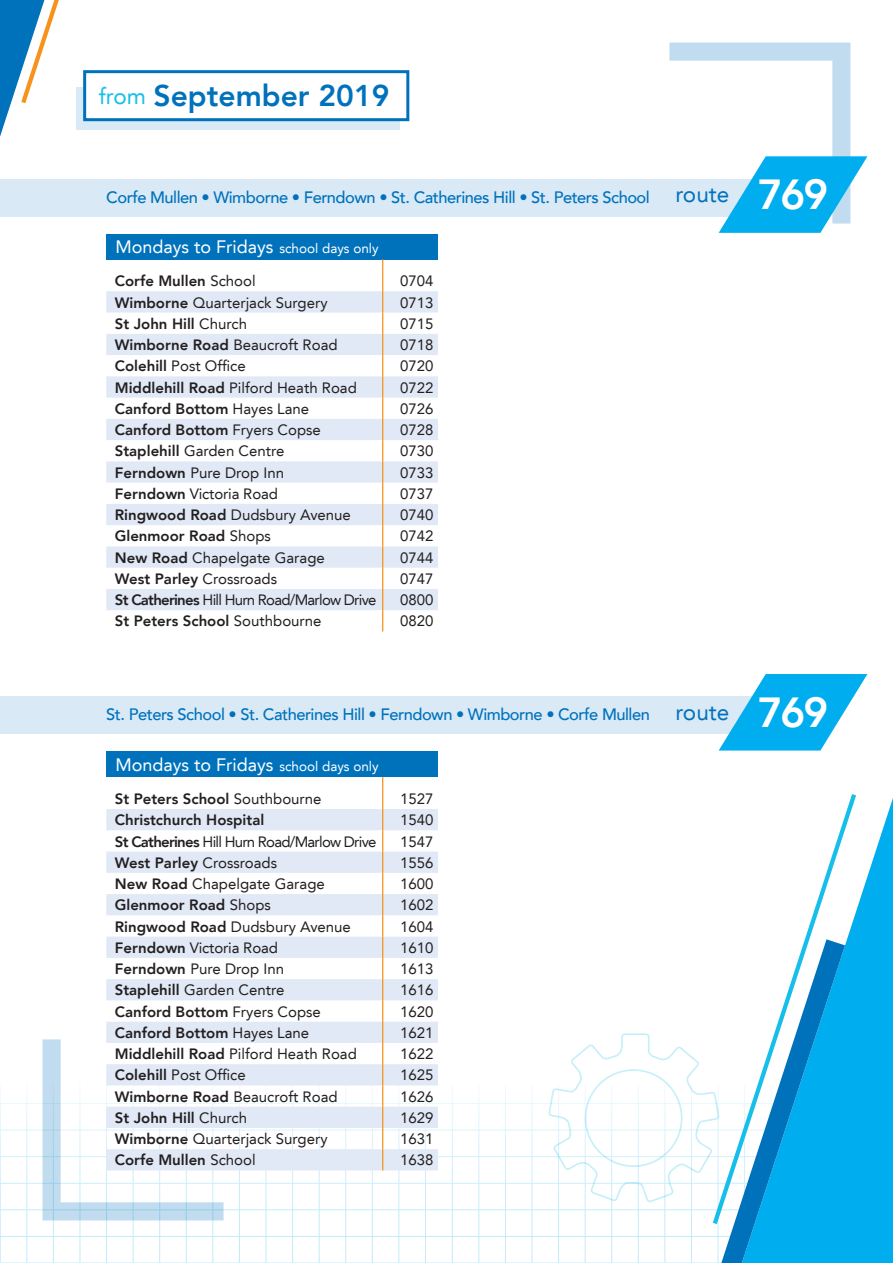
<style>
.page{position:relative;width:893px;height:1263px;background:#fff}
.page>*{position:absolute;margin:0;border:0;box-sizing:border-box;transform-origin:0 0}
.t1{font:800 30px "Avenir LT";color:#0072bc}
.t2{font:18px "Avenir LT";color:#fff}
.t3{font:500 16.5px "Avenir LT";letter-spacing:-.03em;color:#0072bc}
.t4{font:15px "Avenir LT";color:#231f20}
.t5{font:800 15px "Avenir LT";color:#231f20}
.t6{font:15px "Avenir LT";letter-spacing:-.05em;color:#231f20}
.s1{font-weight:400;font-size:22.5px;color:#15bfe9}
.s2{font-weight:400;font-size:22.5px}
.s3{font-weight:800;font-size:42px;color:#fff}
.s4{font-size:13.5px}
.s5{font-weight:400}
.s6{font-weight:800}
</style>
<div class="page">
<hr style="left:0;top:1103px;width:891px;height:1px;background:#00aeef">
<hr style="left:0;top:1130px;width:891px;height:1px;background:#00aeef">
<hr style="left:0;top:1156px;width:891px;height:1px;background:#00aeef">
<hr style="left:0;top:1183px;width:891px;height:1px;background:#00aeef">
<hr style="left:0;top:1209px;width:891px;height:1px;background:#00aeef">
<hr style="left:0;top:1236px;width:891px;height:1px;background:#00aeef">
<hr style="left:0;top:1262px;width:891px;height:1px;background:#00aeef">
<hr style="left:425px;top:1084px;width:1px;height:179px;background:#00aeef">
<hr style="left:399px;top:1084px;width:1px;height:179px;background:#00aeef">
<hr style="left:372px;top:1084px;width:1px;height:179px;background:#00aeef">
<hr style="left:345px;top:1084px;width:1px;height:179px;background:#00aeef">
<hr style="left:319px;top:1084px;width:1px;height:179px;background:#00aeef">
<hr style="left:292px;top:1084px;width:1px;height:179px;background:#00aeef">
<hr style="left:266px;top:1084px;width:1px;height:179px;background:#00aeef">
<hr style="left:239px;top:1084px;width:1px;height:179px;background:#00aeef">
<hr style="left:213px;top:1084px;width:1px;height:179px;background:#00aeef">
<hr style="left:186px;top:1084px;width:1px;height:179px;background:#00aeef">
<hr style="left:159px;top:1084px;width:1px;height:179px;background:#00aeef">
<hr style="left:133px;top:1084px;width:1px;height:179px;background:#00aeef">
<hr style="left:106px;top:1084px;width:1px;height:179px;background:#00aeef">
<hr style="left:80px;top:1084px;width:1px;height:179px;background:#00aeef">
<hr style="left:53px;top:1084px;width:1px;height:179px;background:#00aeef">
<hr style="left:27px;top:1084px;width:1px;height:179px;background:#00aeef">
<hr style="left:0;top:1084px;width:1px;height:179px;background:#00aeef">
<hr style="left:532px;top:1084px;width:1px;height:179px;background:#00aeef">
<hr style="left:505px;top:1084px;width:1px;height:179px;background:#00aeef">
<hr style="left:479px;top:1084px;width:1px;height:179px;background:#00aeef">
<hr style="left:452px;top:1084px;width:1px;height:179px;background:#00aeef">
<svg style="left:845px;top:798px;width:48px;height:465px;background:#1eb7f0"></svg>
<svg style="left:805px;top:794px;width:51px;height:430px"></svg>
<svg style="left:0;top:0;width:59px;height:137px"></svg>
<svg style="left:43px;top:1039px;width:181px;height:181px"></svg>
<svg style="left:548px;top:939px;width:297px;height:324px"></svg>
<svg style="left:77px;top:87px;width:323px;height:43px;background:#d4e6f3"></svg>
<div style="left:83px;top:70px;width:326px;height:51px;background:#fff;border:3px solid #0072bc"></div>
<div style="left:106px;top:234px;width:332px;height:25px;background:#0072bc"></div>
<svg style="left:106px;top:291px;width:332px;height:319px;fill:#e1e9f6"></svg>
<svg style="left:382px;top:259px;width:1px;height:372px"></svg>
<div style="left:0;top:179px;width:766px;height:37px;background:#d9e9f5"></div>
<svg style="left:669px;top:43px;width:198px;height:190px"></svg>
<div style="left:0;top:697px;width:787px;height:37px;background:#d9e9f5"></div>
<svg style="left:719px;top:674px;width:148px;height:76px"></svg>
<div style="left:106px;top:752px;width:332px;height:25px;background:#0072bc"></div>
<svg style="left:106px;top:809px;width:332px;height:361px;fill:#e2e9f6"></svg>
<svg style="left:382px;top:777px;width:1px;height:393px"></svg>
<h1 class="t1" style="left:99px;top:77px;width:292px"><span class="s1">from</span> September 2019</h1>
<p class="t3" style="left:106px;top:187px;width:723px">Corfe Mullen • Wimborne • Ferndown • St. Catherines Hill • St. Peters School <span class="s2">route</span> <span class="s3">769</span></p>
<p class="t2" style="left:115px;top:236px;width:265px">Mondays to Fridays <span class="s4">school days only</span></p>
<p class="t5" style="left:115px;top:272px;width:142px">Corfe Mullen <span class="s5">School</span></p>
<p class="t4" style="left:400px;top:272px;width:35px">0704</p>
<p class="t4" style="left:115px;top:294px;width:214px"><span class="s6">Wimborne</span> Quarterjack Surgery</p>
<p class="t4" style="left:400px;top:294px;width:35px">0713</p>
<p class="t5" style="left:115px;top:315px;width:134px">St John Hill <span class="s5">Church</span></p>
<p class="t4" style="left:400px;top:315px;width:35px">0715</p>
<p class="t4" style="left:115px;top:336px;width:224px"><span class="s6">Wimborne Road</span> Beaucroft Road</p>
<p class="t4" style="left:400px;top:336px;width:35px">0718</p>
<p class="t4" style="left:115px;top:357px;width:132px"><span class="s6">Colehill</span> Post Office</p>
<p class="t4" style="left:400px;top:357px;width:35px">0720</p>
<p class="t4" style="left:115px;top:379px;width:244px"><span class="s6">Middlehill Road</span> Pilford Heath Road</p>
<p class="t4" style="left:400px;top:379px;width:35px">0722</p>
<p class="t5" style="left:115px;top:400px;width:196px">Canford Bottom <span class="s5">Hayes Lane</span></p>
<p class="t4" style="left:400px;top:400px;width:35px">0726</p>
<p class="t5" style="left:115px;top:421px;width:208px">Canford Bottom <span class="s5">Fryers Copse</span></p>
<p class="t4" style="left:400px;top:421px;width:35px">0728</p>
<p class="t4" style="left:115px;top:442px;width:171px"><span class="s6">Staplehill</span> Garden Centre</p>
<p class="t4" style="left:400px;top:442px;width:35px">0730</p>
<p class="t4" style="left:115px;top:464px;width:171px"><span class="s6">Ferndown</span> Pure Drop Inn</p>
<p class="t4" style="left:400px;top:464px;width:35px">0733</p>
<p class="t4" style="left:115px;top:485px;width:165px"><span class="s6">Ferndown</span> Victoria Road</p>
<p class="t4" style="left:400px;top:485px;width:35px">0737</p>
<p class="t4" style="left:115px;top:506px;width:238px"><span class="s6">Ringwood Road</span> Dudsbury Avenue</p>
<p class="t4" style="left:400px;top:506px;width:35px">0740</p>
<p class="t5" style="left:115px;top:527px;width:158px">Glenmoor Road <span class="s5">Shops</span></p>
<p class="t4" style="left:400px;top:527px;width:35px">0742</p>
<p class="t4" style="left:115px;top:549px;width:212px"><span class="s6">New Road</span> Chapelgate Garage</p>
<p class="t4" style="left:400px;top:549px;width:35px">0744</p>
<p class="t5" style="left:115px;top:570px;width:164px">West Parley <span class="s5">Crossroads</span></p>
<p class="t4" style="left:400px;top:570px;width:35px">0747</p>
<p class="t6" style="left:115px;top:591px;width:263px"><span class="s6">St Catherines</span> Hill Hurn Road/Marlow Drive</p>
<p class="t4" style="left:400px;top:591px;width:35px">0800</p>
<p class="t5" style="left:115px;top:612px;width:208px">St Peters School <span class="s5">Southbourne</span></p>
<p class="t4" style="left:400px;top:612px;width:35px">0820</p>
<p class="t3" style="left:106px;top:705px;width:723px">St. Peters School • St. Catherines Hill • Ferndown • Wimborne • Corfe Mullen <span class="s2">route</span> <span class="s3">769</span></p>
<p class="t2" style="left:115px;top:754px;width:265px">Mondays to Fridays <span class="s4">school days only</span></p>
<p class="t5" style="left:115px;top:790px;width:208px">St Peters School <span class="s5">Southbourne</span></p>
<p class="t4" style="left:400px;top:790px;width:35px">1527</p>
<p class="t5" style="left:115px;top:811px;width:151px">Christchurch Hospital</p>
<p class="t4" style="left:400px;top:811px;width:35px">1540</p>
<p class="t6" style="left:115px;top:833px;width:263px"><span class="s6">St Catherines</span> Hill Hurn Road/Marlow Drive</p>
<p class="t4" style="left:400px;top:833px;width:35px">1547</p>
<p class="t5" style="left:115px;top:854px;width:164px">West Parley <span class="s5">Crossroads</span></p>
<p class="t4" style="left:400px;top:854px;width:35px">1556</p>
<p class="t4" style="left:115px;top:875px;width:212px"><span class="s6">New Road</span> Chapelgate Garage</p>
<p class="t4" style="left:400px;top:875px;width:35px">1600</p>
<p class="t5" style="left:115px;top:896px;width:158px">Glenmoor Road <span class="s5">Shops</span></p>
<p class="t4" style="left:400px;top:896px;width:35px">1602</p>
<p class="t4" style="left:115px;top:918px;width:238px"><span class="s6">Ringwood Road</span> Dudsbury Avenue</p>
<p class="t4" style="left:400px;top:918px;width:35px">1604</p>
<p class="t4" style="left:115px;top:939px;width:165px"><span class="s6">Ferndown</span> Victoria Road</p>
<p class="t4" style="left:400px;top:939px;width:35px">1610</p>
<p class="t4" style="left:115px;top:960px;width:171px"><span class="s6">Ferndown</span> Pure Drop Inn</p>
<p class="t4" style="left:400px;top:960px;width:35px">1613</p>
<p class="t4" style="left:115px;top:981px;width:171px"><span class="s6">Staplehill</span> Garden Centre</p>
<p class="t4" style="left:400px;top:981px;width:35px">1616</p>
<p class="t5" style="left:115px;top:1002px;width:208px">Canford Bottom <span class="s5">Fryers Copse</span></p>
<p class="t4" style="left:400px;top:1003px;width:35px">1620</p>
<p class="t5" style="left:115px;top:1024px;width:196px">Canford Bottom <span class="s5">Hayes Lane</span></p>
<p class="t4" style="left:400px;top:1024px;width:35px">1621</p>
<p class="t4" style="left:115px;top:1045px;width:244px"><span class="s6">Middlehill Road</span> Pilford Heath Road</p>
<p class="t4" style="left:400px;top:1045px;width:35px">1622</p>
<p class="t4" style="left:115px;top:1066px;width:132px"><span class="s6">Colehill</span> Post Office</p>
<p class="t4" style="left:400px;top:1066px;width:35px">1625</p>
<p class="t4" style="left:115px;top:1088px;width:224px"><span class="s6">Wimborne Road</span> Beaucroft Road</p>
<p class="t4" style="left:400px;top:1088px;width:35px">1626</p>
<p class="t5" style="left:115px;top:1109px;width:134px">St John Hill <span class="s5">Church</span></p>
<p class="t4" style="left:400px;top:1109px;width:35px">1629</p>
<p class="t4" style="left:115px;top:1130px;width:214px"><span class="s6">Wimborne</span> Quarterjack Surgery</p>
<p class="t4" style="left:400px;top:1130px;width:35px">1631</p>
<p class="t5" style="left:115px;top:1151px;width:142px">Corfe Mullen <span class="s5">School</span></p>
<p class="t4" style="left:400px;top:1151px;width:35px">1638</p>
</div>
